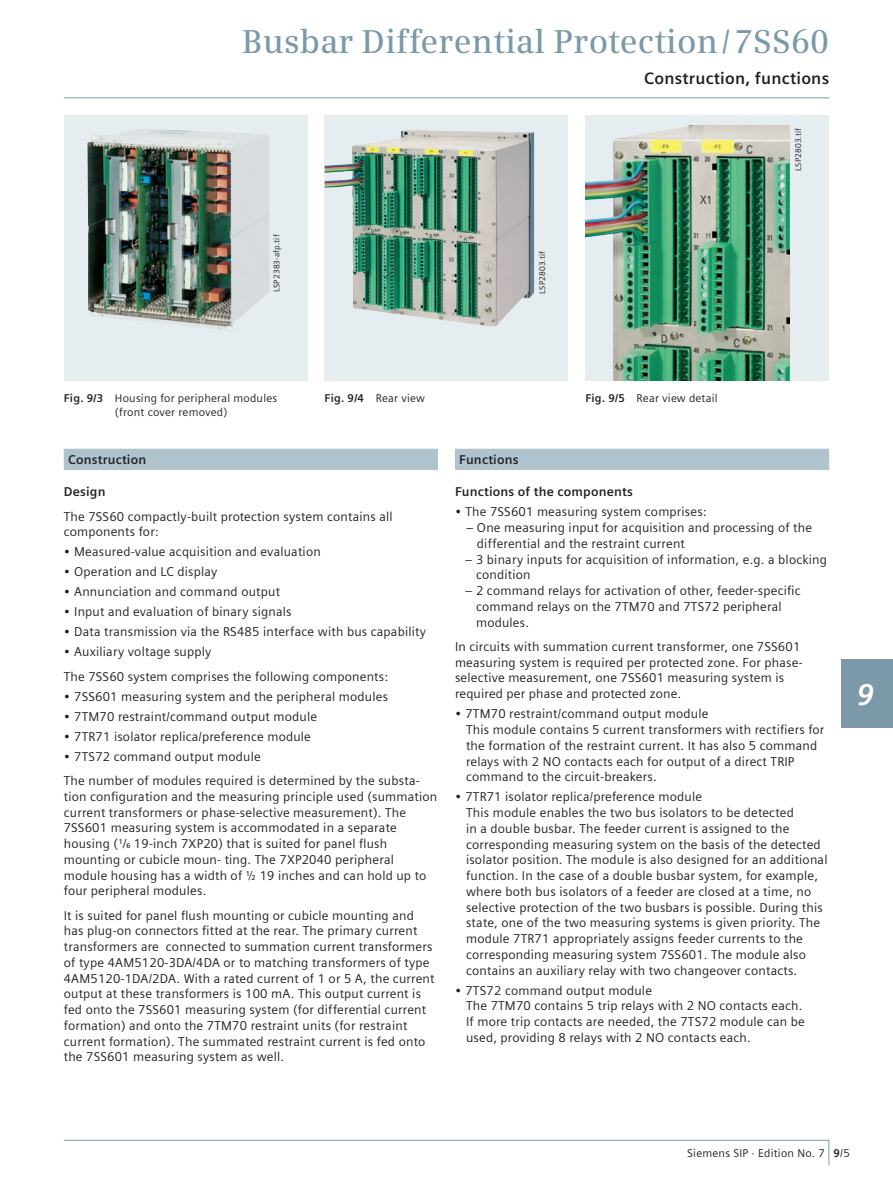
<style>
.page{position:relative;width:893px;height:1191px;background:#fff}
.page>*{position:absolute;margin:0;border:0;box-sizing:border-box;transform-origin:0 0}
.t1{font:600 33px "Siemens Serif";letter-spacing:.005em;color:#7b99a9}
.t2{font:italic 700 30px "Siemens Sans";color:#fff}
.t3{font:700 16.5px "Siemens Sans";letter-spacing:.015em;color:#231f20}
.t4{font:12.75px/15.8px "Siemens Sans";letter-spacing:.015em;color:#231f20}
.t5{font:700 12.75px "Siemens Sans";letter-spacing:.015em;color:#231f20}
.t6{font:11.25px/14.2px "Siemens Sans";letter-spacing:.02em;color:#231f20;text-align:center}
.t7{font:8.25px "Siemens Sans";letter-spacing:.02em;color:#231f20}
.s1{font-weight:700}
.s2{font-style:italic}
</style>
<div class="page">
<hr style="left:64px;top:97px;width:765px;height:1px;background:#7b99a9">
<svg style="left:63px;top:1139px;width:766px;height:27px"></svg>
<div style="left:64px;top:115px;width:244px;height:266px;background:#e5edf1"></div>
<img style="left:87px;top:129px;width:182px;height:202px">
<div style="left:325px;top:115px;width:243px;height:266px;background:#e5edf1"></div>
<img style="left:325px;top:130px;width:209px;height:196px">
<div style="left:585px;top:115px;width:244px;height:266px;background:#e5edf1"></div>
<img style="left:585px;top:125px;width:204px;height:256px">
<div style="left:64px;top:449px;width:374px;height:21px;background:#afc3ce"></div>
<div style="left:455px;top:449px;width:374px;height:21px;background:#afc3ce"></div>
<div style="left:842px;top:659px;width:51px;height:68px;background:#7b99a9"></div>
<p class="t1" style="left:242px;top:28px;width:588px">Busbar Differential Protection / 7SS60</p>
<p class="t3" style="left:644px;top:71px;width:187px">Construction, functions</p>
<p class="t7" style="left:273px;top:292px;width:59px;rotate:-90deg">LSP2383-afp.tif</p>
<p class="t7" style="left:539px;top:294px;width:44px;rotate:-90deg">LSP2803.tif</p>
<p class="t7" style="left:795px;top:171px;width:44px;rotate:-90deg">LSP2803.tif</p>
<p class="t6" style="left:64px;top:392px;width:215px"><span class="s1">Fig. 9/3</span> Housing for peripheral modules (front cover removed)</p>
<p class="t6" style="left:325px;top:392px;width:102px"><span class="s1">Fig. 9/4</span> Rear view</p>
<p class="t6" style="left:585px;top:392px;width:134px"><span class="s1">Fig. 9/5</span> Rear view detail</p>
<p class="t5" style="left:68px;top:454px;width:80px">Construction</p>
<p class="t4" style="left:64px;top:481px;width:330px;line-height:24.3px"><span class="s1">Design<br></span>The 7SS60 compactly-built protection system contains all</p>
<p class="t4" style="left:64px;top:525px;width:96px">components for:</p>
<p class="t4" style="left:64px;top:545px;width:259px">• Measured-value acquisition and evaluation</p>
<p class="t4" style="left:64px;top:565px;width:155px">• Operation and LC display</p>
<p class="t4" style="left:64px;top:585px;width:218px">• Annunciation and command output</p>
<p class="t4" style="left:64px;top:605px;width:229px">• Input and evaluation of binary signals</p>
<p class="t4" style="left:64px;top:625px;width:364px">• Data transmission via the RS485 interface with bus capability</p>
<p class="t4" style="left:64px;top:641px;width:326px;line-height:24.3px">• Auxiliary voltage supply<br>The 7SS60 system comprises the following components:</p>
<p class="t4" style="left:64px;top:689px;width:326px">• 7SS601 measuring system and the peripheral modules</p>
<p class="t4" style="left:64px;top:709px;width:255px">• 7TM70 restraint/command output module</p>
<p class="t4" style="left:64px;top:729px;width:249px">• 7TR71 isolator replica/preference module</p>
<p class="t4" style="left:64px;top:745px;width:357px;line-height:24.3px">• 7TS72 command output module<br>The number of modules required is determined by the substa-</p>
<p class="t4" style="left:64px;top:789px;width:375px">tion configuration and the measuring principle used (summation current transformers or phase-selective measurement). The 7SS601 measuring system is accommodated in a separate housing (¹<span class="s2">/</span>₆ 19-inch 7XP20) that is suited for panel flush mounting or cubicle moun- ting. The 7XP2040 peripheral module housing has a width of ½ 19 inches and can hold up to four peripheral modules.</p>
<p class="t4" style="left:64px;top:908px;width:372px">It is suited for panel flush mounting or cubicle mounting and has plug-on connectors fitted at the rear. The primary current transformers are connected to summation current transformers of type 4AM5120-3DA/4DA or to matching transformers of type 4AM5120-1DA/2DA. With a rated current of 1 or 5 A, the current output at these transformers is 100 mA. This output current is fed onto the 7SS601 measuring system (for differential current formation) and onto the 7TM70 restraint units (for restraint current formation). The summated restraint current is fed onto the 7SS601 measuring system as well.</p>
<p class="t5" style="left:459px;top:454px;width:61px">Functions</p>
<p class="t5" style="left:455px;top:487px;width:179px">Functions of the components</p>
<p class="t4" style="left:455px;top:505px;width:253px">• The 7SS601 measuring system comprises:</p>
<p class="t4" style="left:477px;top:521px;width:337px;text-indent:-11px">– One measuring input for acquisition and processing of the differential and the restraint current</p>
<p class="t4" style="left:476px;top:552px;width:352px;text-indent:-11px">– 3 binary inputs for acquisition of information, e.g. a blocking condition</p>
<p class="t4" style="left:476px;top:584px;width:326px;text-indent:-11px">– 2 command relays for activation of other, feeder-specific command relays on the 7TM70 and 7TS72 peripheral modules.</p>
<p class="t4" style="left:455px;top:639px;width:349px">In circuits with summation current transformer, one 7SS601 measuring system is required per protected zone. For phase&shy;selective measurement, one 7SS601 measuring system is required per phase and protected zone.</p>
<p class="t4" style="left:466px;top:707px;width:360px;text-indent:-11px">• 7TM70 restraint/command output module<br>This module contains 5 current transformers with rectifiers for the formation of the restraint current. It has also 5 command relays with 2 NO contacts each for output of a direct TRIP command to the circuit-breakers.</p>
<p class="t4" style="left:466px;top:790px;width:363px;text-indent:-11px">• 7TR71 isolator replica/preference module<br>This module enables the two bus isolators to be detected<br>in a double busbar. The feeder current is assigned to the corresponding measuring system on the basis of the detected isolator position. The module is also designed for an additional function. In the case of a double busbar system, for example, where both bus isolators of a feeder are closed at a time, no selective protection of the two busbars is possible. During this state, one of the two measuring systems is given priority. The module 7TR71 appropriately assigns feeder currents to the corresponding measuring system 7SS601. The module also contains an auxiliary relay with two changeover contacts.</p>
<p class="t4" style="left:466px;top:983px;width:340px;text-indent:-11px">• 7TS72 command output module<br>The 7TM70 contains 5 trip relays with 2 NO contacts each.<br>If more trip contacts are needed, the 7TS72 module can be used, providing 8 relays with 2 NO contacts each.</p>
<p class="t2" style="left:857px;top:682px;width:19px">9</p>
<p class="t6" style="left:687px;top:1146px;width:164px">Siemens SIP · Edition No. 7 <span class="s1">9</span>/5</p>
</div>
